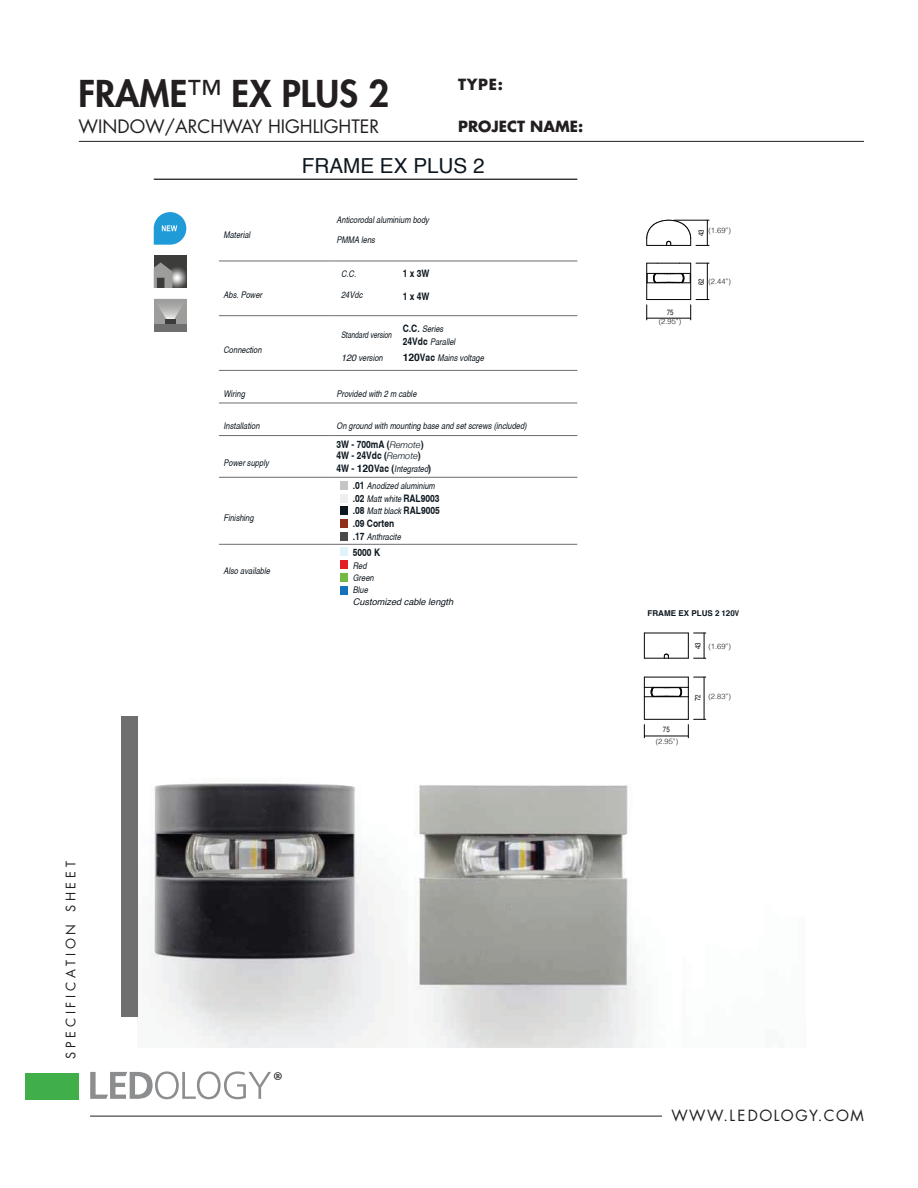
<style>
.page{position:relative;width:918px;height:1188px;background:#fff}
.page>*{position:absolute;margin:0;border:0;box-sizing:border-box;transform-origin:0 0}
.t1{font:800 36px "Futura Std";color:#231f20}
.t2{font:30px "Minion Pro";color:#231f20}
.t3{font:20.7px "Helvetica";color:#0d171f}
.t4{font:18px "Futura Std";color:#231f20}
.t5{font:700 15px "Futura Std";color:#231f20}
.t6{font:15px "Futura Std";letter-spacing:.1em;color:#231f20}
.t7{font:12.75px "Futura Std";letter-spacing:.3em;color:#231f20}
.t8{font:700 condensed 10.35px/12.6px "Nimbus San L";color:#0d171f}
.t9{font:italic condensed 9.15px/12.6px "Nimbus San L";color:#0d171f}
.t10{font:italic 9.15px "Helvetica";color:#0d171f}
.t11{font:italic condensed 9.15px "Nimbus San L";color:#0d171f;scale:.9 1}
.t12{font:700 8.1px "Helvetica";color:#0d171f}
.t13{font:300 7.5px "Helvetica";color:#231f20}
.t14{font:condensed 7.5px "Helvetica";color:#040503}
.s1{font-weight:500}
.s2{font-family:"Helvetica";font-stretch:normal}
.s3{font-weight:700;font-style:normal;font-size:10.35px}
.s4{font-family:"Helvetica";font-weight:700;font-style:normal;font-stretch:normal;font-size:10.35px}
.s5{font-family:"Helvetica Neue LT Std";font-weight:300;font-style:italic;font-stretch:normal;font-size:9.15px}
.s6{font-weight:400;font-style:italic;font-size:9.15px}
.s7{font-style:inherit}
.s8{font-family:"Nimbus San L";font-stretch:condensed}
</style>
<div class="page">
<div style="left:25px;top:1073px;width:54px;height:27px;background:#40ae49"></div>
<hr style="left:90px;top:1116px;width:572px;height:1px;background:#231f20">
<svg style="left:90px;top:1071px;width:181px;height:28px"></svg>
<hr style="left:79px;top:141px;width:785px;height:1px;background:#231f20">
<img style="left:137px;top:686px;width:570px;height:362px">
<hr style="left:219px;top:261px;width:113px;height:1px;background:#6c6b71">
<hr style="left:332px;top:261px;width:245px;height:1px;background:#6c6b71">
<hr style="left:219px;top:315px;width:113px;height:1px;background:#6c6b71">
<hr style="left:332px;top:315px;width:245px;height:1px;background:#6c6b71">
<hr style="left:219px;top:370px;width:113px;height:1px;background:#6c6b71">
<hr style="left:332px;top:370px;width:245px;height:1px;background:#6c6b71">
<hr style="left:219px;top:403px;width:113px;height:1px;background:#6c6b71">
<hr style="left:332px;top:403px;width:245px;height:1px;background:#6c6b71">
<hr style="left:219px;top:435px;width:113px;height:1px;background:#6c6b71">
<hr style="left:332px;top:435px;width:245px;height:1px;background:#6c6b71">
<hr style="left:219px;top:477px;width:113px;height:1px;background:#6c6b71">
<hr style="left:332px;top:477px;width:245px;height:1px;background:#6c6b71">
<hr style="left:219px;top:544px;width:113px;height:1px;background:#6c6b71">
<hr style="left:332px;top:544px;width:245px;height:1px;background:#6c6b71">
<div style="left:154px;top:255px;width:32px;height:33px;background:#3c3c3b"></div>
<img style="left:172px;top:267px;width:14px;height:21px">
<svg style="left:154px;top:262px;width:18px;height:26px"></svg>
<div style="left:154px;top:299px;width:32px;height:32px;background:#9d9d9c"></div>
<div style="left:154px;top:324px;width:32px;height:7px;background:#6f6f6f"></div>
<img style="left:159px;top:306px;width:22px;height:14px">
<hr style="left:165px;top:320px;width:11px;height:4px;background:#3c3c3b">
<svg style="left:154px;top:212px;width:32px;height:33px"></svg>
<hr style="left:690px;top:263px;width:1px;height:37px;background:#040503">
<svg style="left:647px;top:273px;width:44px;height:11px"></svg>
<hr style="left:646px;top:263px;width:1px;height:37px;background:#040503">
<svg style="left:647px;top:263px;width:62px;height:1px"></svg>
<hr style="left:707px;top:263px;width:1px;height:37px;background:#040503">
<svg style="left:646px;top:220px;width:63px;height:26px"></svg>
<svg style="left:646px;top:299px;width:63px;height:21px"></svg>
<hr style="left:647px;top:318px;width:44px;height:1px;background:#040503">
<hr style="left:644px;top:719px;width:44px;height:1px;background:#040503">
<hr style="left:644px;top:677px;width:44px;height:1px;background:#040503">
<hr style="left:644px;top:687px;width:44px;height:1px;background:#040503">
<hr style="left:644px;top:696px;width:44px;height:1px;background:#040503">
<svg style="left:644px;top:677px;width:1px;height:42px"></svg>
<svg style="left:651px;top:687px;width:31px;height:10px"></svg>
<svg style="left:644px;top:633px;width:62px;height:26px"></svg>
<svg style="left:688px;top:677px;width:18px;height:61px"></svg>
<svg style="left:644px;top:725px;width:1px;height:13px"></svg>
<hr style="left:644px;top:736px;width:44px;height:1px;background:#040503">
<div style="left:340px;top:481px;width:8px;height:9px;background:#c6c5c4"></div>
<div style="left:340px;top:548px;width:8px;height:8px;background:#e0f3fb"></div>
<div style="left:340px;top:561px;width:8px;height:8px;background:#e41e25"></div>
<div style="left:340px;top:573px;width:8px;height:9px;background:#74b943"></div>
<div style="left:340px;top:586px;width:8px;height:9px;background:#1571b9"></div>
<div style="left:340px;top:494px;width:8px;height:9px;background:#edeeee"></div>
<div style="left:340px;top:507px;width:8px;height:8px;background:#0d171f"></div>
<div style="left:340px;top:519px;width:8px;height:9px;background:#90311d"></div>
<div style="left:340px;top:532px;width:8px;height:9px;background:#494a49"></div>
<hr style="left:154px;top:179px;width:423px;height:1px;background:#040503">
<div style="left:121px;top:716px;width:16px;height:301px;background:#6f6f6f"></div>
<h1 class="t1" style="left:79px;top:71px;width:312px">FRAME<span class="s1">™</span> EX PLUS 2</h1>
<h3 class="t4" style="left:79px;top:115px;width:302px">WINDOW/ARCHWAY HIGHLIGHTER</h3>
<h3 class="t5" style="left:458px;top:75px;width:47px">TYPE:</h3>
<h3 class="t5" style="left:458px;top:117px;width:127px">PROJECT NAME:</h3>
<p class="t9" style="left:224px;top:229px;width:28px">Material</p>
<p class="t9" style="left:224px;top:289px;width:40px">Abs. Power</p>
<p class="t9" style="left:224px;top:343px;width:40px">Connection</p>
<h3 class="t3" style="left:302px;top:149px;width:184px">FRAME EX PLUS 2</h3>
<p class="t9" style="left:336px;top:213px;width:94px">Anticorodal aluminium body</p>
<p class="t9" style="left:336px;top:233px;width:40px">PMMA lens</p>
<p class="t9" style="left:341px;top:267px;width:17px">C.C.</p>
<p class="t8" style="left:403px;top:267px;width:28px">1 x 3W</p>
<p class="t9" style="left:341px;top:289px;width:23px">24Vdc</p>
<p class="t8" style="left:403px;top:290px;width:28px">1 x 4W</p>
<p class="t11" style="left:341px;top:329px;width:58px">Standard version</p>
<p class="t9" style="left:341px;top:351px;width:43px"><span class="s2">120</span> version</p>
<p class="t9" style="left:403px;top:323px;width:54px"><span class="s3">C.C.</span> Series<br><span class="s3">24Vdc</span> Parallel</p>
<p class="t9" style="left:403px;top:352px;width:83px"><span class="s4">120</span><span class="s3">Vac</span> Mains voltage</p>
<p class="t9" style="left:224px;top:387px;width:23px">Wiring</p>
<p class="t9" style="left:336px;top:387px;width:82px">Provided with 2 m cable</p>
<p class="t9" style="left:224px;top:420px;width:38px">Installation</p>
<p class="t9" style="left:336px;top:420px;width:192px">On ground with mounting base and set screws (included)</p>
<p class="t9" style="left:224px;top:457px;width:47px">Power supply</p>
<p class="t8" style="left:336px;top:438px;width:89px;line-height:11.2px">3W - 700mA (<span class="s5">Remote</span>)<br>4W - 24Vdc (<span class="s5">Remote</span>)</p>
<p class="t9" style="left:336px;top:463px;width:96px"><span class="s3">4W -</span> <span class="s4">120</span><span class="s3">Vac (</span>Integrated<span class="s3">)</span></p>
<h3 class="t7" style="left:63px;top:1059px;width:199px;rotate:-90deg">SPECIFICATION SHEET</h3>
<p class="t9" style="left:224px;top:511px;width:32px">Finishing</p>
<p class="t9" style="left:224px;top:565px;width:48px">Also available</p>
<p class="t9" style="left:353px;top:480px;width:84px"><span class="s3">.01</span> Anodized aluminium</p>
<p class="t8" style="left:353px;top:492px;width:89px;text-align:justify">.02 <span class="s6">Matt white</span> RAL9003 .08 <span class="s6">Matt black</span> RAL9005 .09 Corten</p>
<p class="t9" style="left:353px;top:530px;width:50px"><span class="s3">.17</span> Anthracite</p>
<p class="t8" style="left:353px;top:546px;width:29px">5000 K</p>
<p class="t9" style="left:353px;top:559px;width:22px">Red<br>Green</p>
<p class="t9" style="left:353px;top:584px;width:17px">Blue</p>
<p class="t10" style="left:353px;top:594px;width:102px">Customized cable length</p>
<h2 class="t2" style="left:273px;top:1062px;width:11px">®</h2>
<p class="t13" style="left:708px;top:225px;width:24px">(1.69”)</p>
<p class="t14" style="left:697px;top:236px;width:8px;rotate:-90deg">43</p>
<p class="t14" style="left:667px;top:308px;width:8px">75</p>
<p class="t13" style="left:659px;top:315px;width:24px">(2.95”)</p>
<p class="t13" style="left:708px;top:275px;width:24px">(2.44”)</p>
<p class="t14" style="left:697px;top:285px;width:8px;rotate:-90deg">62</p>
<p class="t12" style="left:648px;top:607px;width:93px">FRAME EX PLUS 2 1<span class="s7">20</span><span class="s8">V</span></p>
<p class="t14" style="left:663px;top:725px;width:8px">75</p>
<p class="t13" style="left:656px;top:736px;width:24px">(2.95”)</p>
<p class="t14" style="left:693px;top:649px;width:8px;rotate:-90deg">43</p>
<p class="t13" style="left:708px;top:641px;width:24px">(1.69”)</p>
<p class="t14" style="left:693px;top:701px;width:8px;rotate:-90deg">72</p>
<p class="t13" style="left:708px;top:691px;width:24px">(2.83”)</p>
<h3 class="t6" style="left:671px;top:1106px;width:194px">WWW.LEDOLOGY.COM</h3>
</div>
